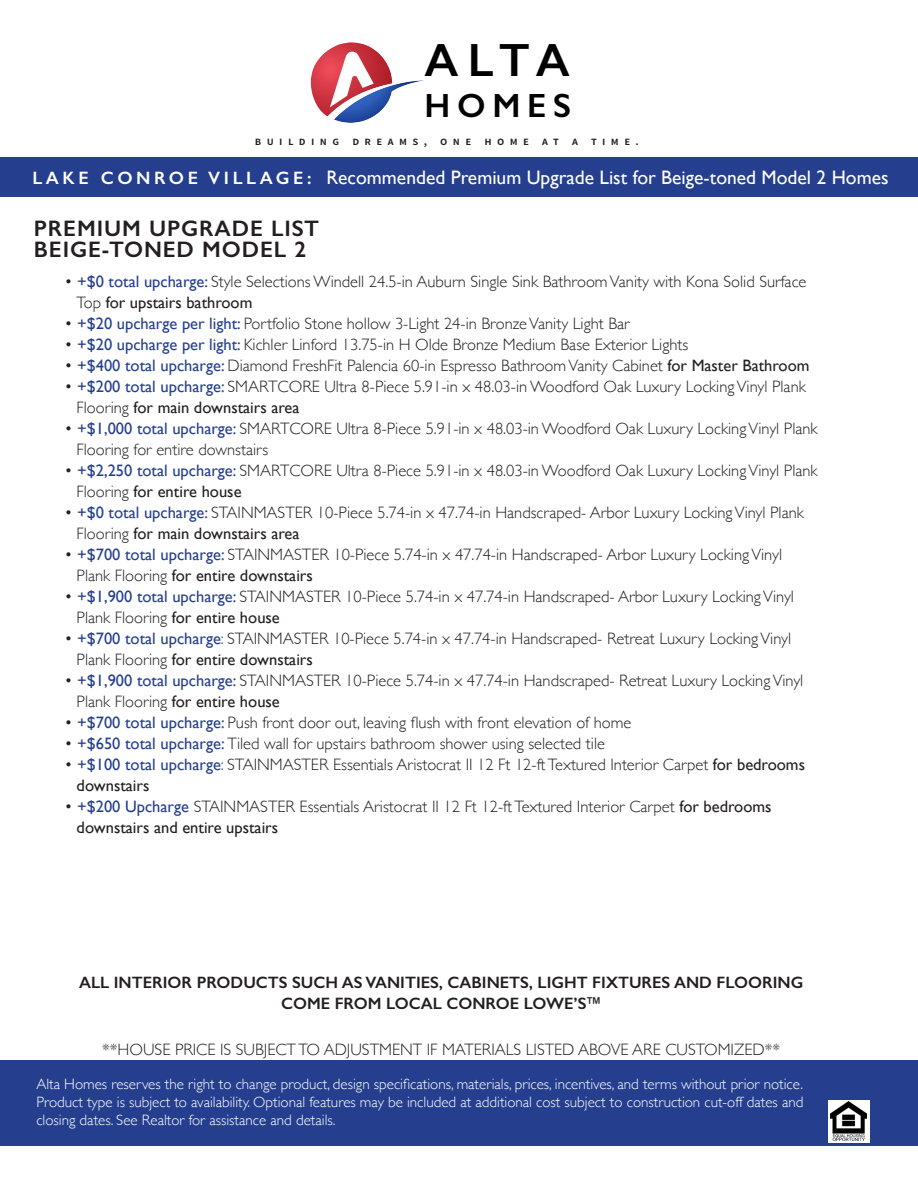
<style>
.page{position:relative;width:918px;height:1188px;background:#fff}
.page>*{position:absolute;margin:0;border:0;box-sizing:border-box;transform-origin:0 0}
.Titles{font:600 46.8px "Gill Sans";color:#000}
.Titles-2{font:600 33.75px "Gill Sans";letter-spacing:.2em;color:#000}
.t1{font:600 22.5px "Gill Sans";letter-spacing:.04em;color:#231f20}
.t2{font:19.5px "Gill Sans";color:#fff}
.t3{font:600 18px "Gill Sans";letter-spacing:.2em;color:#fff}
.t4{font:300 16.5px/21px "Gill Sans";color:#231f20}
.t5{font:600 16.5px/21px "Gill Sans";color:#231f20;text-align:center}
.t6{font:300 15px/18px "Gill Sans";color:#fff;text-align:justify}
.Information{font:600 12px "Source Sans Pro";letter-spacing:.45em;color:#231f20}
.s1{font-weight:400;color:#253f8e}
.s2{color:#fff}
.s3{font-weight:400}
.s4{color:#253f8e}
</style>
<div class="page">
<div style="left:0;top:157px;width:918px;height:40px;background:#253f8e"></div>
<img style="left:311px;top:42px;width:81px;height:75px">
<div style="left:0;top:1060px;width:918px;height:86px;background:#253f8e"></div>
<div style="left:828px;top:1100px;width:42px;height:43px;background:#fff"></div>
<img style="left:831px;top:1102px;width:36px;height:38px">
<p class="Titles" style="left:424px;top:32px;width:147px">ALTA</p>
<p class="Titles-2" style="left:424px;top:85px;width:148px">HOMES</p>
<p class="Information" style="left:255px;top:133px;width:386px">building dreams, one home at a time.</p>
<p class="t3" style="left:32px;top:167px;width:281px">LAKE CONROE VILLAGE:</p>
<p class="t2" style="left:327px;top:166px;width:564px">Recommended Premium Upgrade List for Beige-toned Model 2 Homes</p>
<p class="t1" style="left:34px;top:215px;width:287px">PREMIUM UPGRADE LIST</p>
<p class="t1" style="left:34px;top:236px;width:274px">BEIGE-TONED MODEL 2</p>
<p class="t4" style="left:64px;top:270px;width:744px">• <span class="s1">+$0 total upcharge:</span> Style Selections Windell 24.5-in Auburn Single Sink Bathroom Vanity with Kona Solid Surface<br><span class="s2">D</span>Top <span class="s3">for upstairs bathroom</span></p>
<p class="t4" style="left:64px;top:312px;width:567px">• <span class="s1">+$20 upcharge per light:</span> Portfolio Stone hollow 3-Light 24-in Bronze Vanity Light Bar</p>
<p class="t4" style="left:64px;top:333px;width:625px">• <span class="s1">+$20 upcharge per light:</span> Kichler Linford 13.75-in H Olde Bronze Medium Base Exterior Lights</p>
<p class="t4" style="left:64px;top:354px;width:747px">• <span class="s1">+$400 total upcharge:</span> Diamond FreshFit Palencia 60-in Espresso Bathroom Vanity Cabinet <span class="s3">for Master Bathroom</span></p>
<p class="t4" style="left:64px;top:375px;width:743px">• <span class="s1">+$200 total upcharge:</span> SMARTCORE Ultra 8-Piece 5.91-in x 48.03-in Woodford Oak Luxury Locking Vinyl Plank<br><span class="s2">D</span>Flooring <span class="s3">for main downstairs area</span></p>
<p class="t4" style="left:64px;top:417px;width:755px">• <span class="s1">+$1,000 total upcharge:</span> SMARTCORE Ultra 8-Piece 5.91-in x 48.03-in Woodford Oak Luxury Locking Vinyl Plank<br><span class="s2">D</span>Flooring for entire downstairs</p>
<p class="t4" style="left:64px;top:459px;width:755px">• <span class="s1">+$2,250 total upcharge:</span> SMARTCORE Ultra 8-Piece 5.91-in x 48.03-in Woodford Oak Luxury Locking Vinyl Plank<br><span class="s2">D</span>Flooring <span class="s3">for entire house</span></p>
<p class="t4" style="left:64px;top:501px;width:741px">• <span class="s1">+$0 total upcharge:</span> STAINMASTER 10-Piece 5.74-in x 47.74-in Handscraped- Arbor Luxury Locking Vinyl Plank<br><span class="s2">D</span>Flooring <span class="s3">for main downstairs area</span></p>
<p class="t4" style="left:64px;top:543px;width:719px">• <span class="s1">+$700 total upcharge:</span> STAINMASTER 10-Piece 5.74-in x 47.74-in Handscraped- Arbor Luxury Locking Vinyl<br><span class="s2">D</span>Plank Flooring <span class="s3">for entire downstairs</span></p>
<p class="t4" style="left:64px;top:585px;width:731px">• <span class="s1">+$1,900 total upcharge:</span> STAINMASTER 10-Piece 5.74-in x 47.74-in Handscraped- Arbor Luxury Locking Vinyl<br><span class="s2">D</span>Plank Flooring <span class="s3">for entire house</span></p>
<p class="t4" style="left:64px;top:627px;width:728px">• <span class="s1">+$700 total upcharge</span><span class="s4">:</span> STAINMASTER 10-Piece 5.74-in x 47.74-in Handscraped- Retreat Luxury Locking Vinyl<br><span class="s2">D</span>Plank Flooring <span class="s3">for entire downstairs</span></p>
<p class="t4" style="left:64px;top:669px;width:740px">• <span class="s1">+$1,900 total upcharge:</span> STAINMASTER 10-Piece 5.74-in x 47.74-in Handscraped- Retreat Luxury Locking Vinyl<br><span class="s2">D</span>Plank Flooring <span class="s3">for entire house</span></p>
<p class="t4" style="left:64px;top:711px;width:569px">• <span class="s1">+$700 total upcharge:</span> Push front door out, leaving flush with front elevation of home</p>
<p class="t4" style="left:64px;top:732px;width:542px">• <span class="s1">+$650 total upcharge:</span> Tiled wall for upstairs bathroom shower using selected tile</p>
<p class="t4" style="left:64px;top:753px;width:742px">• <span class="s1">+$100 total upcharge</span><span class="s4">:</span> STAINMASTER Essentials Aristocrat II 12 Ft 12-ft Textured Interior Carpet <span class="s3">for bedrooms<br></span><span class="s2">D</span><span class="s3">downstairs</span></p>
<p class="t4" style="left:64px;top:795px;width:709px">• <span class="s1">+$200 Upcharge</span> STAINMASTER Essentials Aristocrat II 12 Ft 12-ft Textured Interior Carpet <span class="s3">for bedrooms<br></span><span class="s2">D</span><span class="s3">downstairs and entire upstairs</span></p>
<p class="t5" style="left:79px;top:972px;width:726px">ALL INTERIOR PRODUCTS SUCH AS VANITIES, CABINETS, LIGHT FIXTURES AND FLOORING<br>COME FROM LOCAL CONROE LOWE’S™</p>
<p class="t4" style="left:102px;top:1038px;width:680px">**HOUSE PRICE IS SUBJECT TO ADJUSTMENT IF MATERIALS LISTED ABOVE ARE CUSTOMIZED**</p>
<p class="t6" style="left:36px;top:1074px;width:769px">Alta Homes reserves the right to change product, design specifications, materials, prices, incentives, and terms without prior notice.<br>Product type is subject to availability. Optional features may be included at additional cost subject to construction cut-off dates and closing dates. See Realtor for assistance and details.</p>
</div>
